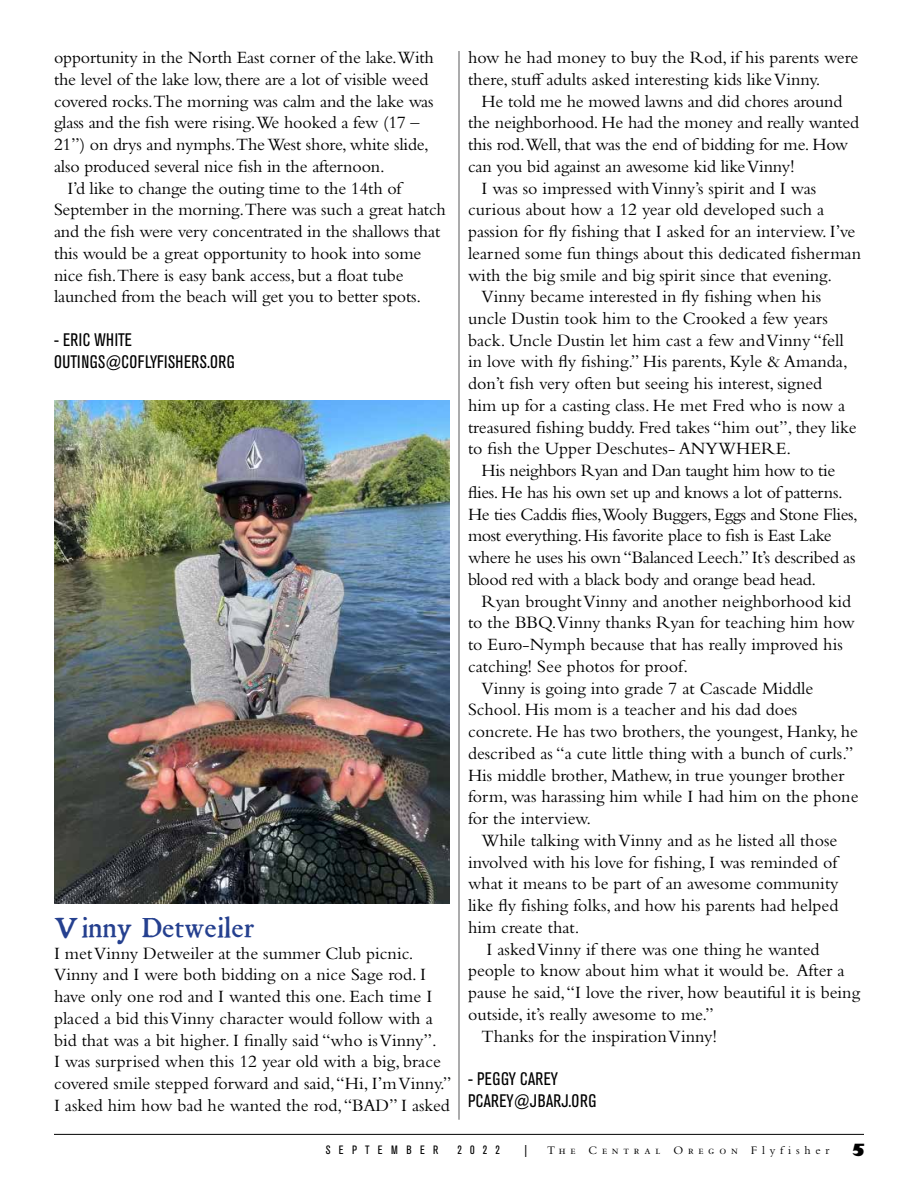
<style>
.page{position:relative;width:918px;height:1188px;background:#fff}
.page>*{position:absolute;margin:0;border:0;box-sizing:border-box;transform-origin:0 0}
.t1{font:27px "Kis Miklos";color:#25408f}
.t2{font:18px/21.8px "Bembo Std";color:#000}
.t3{font:18px "Bembo Std";letter-spacing:-.02em;color:#000}
.t4{font:condensed 18px/21.8px "Akzidenz Grotesk BE";letter-spacing:.02em;color:#000}
.t5{font:18px "Bembo Std";letter-spacing:.03em;color:#000}
.t6{font:18px "Bembo Std";letter-spacing:.02em;color:#000}
.t7{font:18px "Bembo Std";letter-spacing:.09em;color:#000}
.t8{font:800 16.5px "Gill Sans Std";color:#000}
.t9{font:12px "Bembo Std";letter-spacing:.4em;color:#000}
.t10{font:condensed 12px "Akzidenz Grotesk BE";letter-spacing:.7em;color:#000}
</style>
<div class="page">
<hr style="left:54px;top:1134px;width:810px;height:1px;background:#000">
<hr style="left:459px;top:51px;width:1px;height:1069px;background:#58595b">
<img style="left:54px;top:400px;width:396px;height:503px">
<p class="t2" style="left:54px;top:46px;width:381px">opportunity in the North East corner of the lake.With</p>
<p class="t2" style="left:54px;top:68px;width:376px">the level of the lake low, there are a lot of visible weed</p>
<p class="t2" style="left:54px;top:90px;width:381px">covered rocks.The morning was calm and the lake was</p>
<p class="t2" style="left:54px;top:111px;width:367px">glass and the fish were rising.We hooked a few (17 –</p>
<p class="t2" style="left:54px;top:133px;width:376px">21”) on drys and nymphs.The West shore, white slide,</p>
<p class="t2" style="left:54px;top:155px;width:332px">also produced several nice fish in the afternoon.</p>
<p class="t2" style="left:68px;top:177px;width:337px">I’d like to change the outing time to the 14th of</p>
<p class="t2" style="left:54px;top:198px;width:393px">September in the morning.There was such a great hatch</p>
<p class="t2" style="left:54px;top:220px;width:388px">and the fish were very concentrated in the shallows that</p>
<p class="t6" style="left:54px;top:243px;width:369px">this would be a great opportunity to hook into some</p>
<p class="t2" style="left:54px;top:264px;width:351px">nice fish.There is easy bank access, but a float tube</p>
<p class="t2" style="left:54px;top:285px;width:369px">launched from the beach will get you to better spots.</p>
<p class="t4" style="left:54px;top:329px;width:182px">- ERIC WHITE<br>OUTINGS@COFLYFISHERS.ORG</p>
<h1 class="t1" style="left:54px;top:911px;width:202px">Vinny Detweiler</h1>
<p class="t2" style="left:54px;top:942px;width:399px">I met Vinny Detweiler at the summer Club picnic.<br>Vinny and I were both bidding on a nice Sage rod. I have only one rod and I wanted this one. Each time I placed a bid this Vinny character would follow with a bid that was a bit higher. I finally said “who is Vinny”.<br>I was surprised when this 12 year old with a big, brace covered smile stepped forward and said, “Hi, I’m Vinny.” I asked him how bad he wanted the rod, “BAD” I asked</p>
<p class="t2" style="left:468px;top:46px;width:392px">how he had money to buy the Rod, if his parents were there, stuff adults asked interesting kids like Vinny.</p>
<p class="t2" style="left:482px;top:90px;width:362px">He told me he mowed lawns and did chores around</p>
<p class="t2" style="left:468px;top:111px;width:393px">the neighborhood. He had the money and really wanted</p>
<p class="t2" style="left:468px;top:133px;width:382px">this rod.Well, that was the end of bidding for me. How</p>
<p class="t2" style="left:468px;top:155px;width:328px">can you bid against an awesome kid like Vinny!</p>
<p class="t2" style="left:482px;top:177px;width:336px">I was so impressed with Vinny’s spirit and I was</p>
<p class="t2" style="left:468px;top:198px;width:358px">curious about how a 12 year old developed such a</p>
<p class="t2" style="left:468px;top:220px;width:389px">passion for fly fishing that I asked for an interview. I’ve</p>
<p class="t2" style="left:468px;top:242px;width:395px">learned some fun things about this dedicated fisherman</p>
<p class="t2" style="left:468px;top:264px;width:366px">with the big smile and big spirit since that evening.</p>
<p class="t2" style="left:482px;top:285px;width:341px">Vinny became interested in fly fishing when his</p>
<p class="t2" style="left:468px;top:307px;width:362px">uncle Dustin took him to the Crooked a few years</p>
<p class="t2" style="left:468px;top:329px;width:377px">back. Uncle Dustin let him cast a few and Vinny “fell</p>
<p class="t2" style="left:468px;top:351px;width:381px">in love with fly fishing.” His parents, Kyle &amp; Amanda,</p>
<p class="t2" style="left:468px;top:372px;width:356px">don’t fish very often but seeing his interest, signed</p>
<p class="t2" style="left:468px;top:394px;width:379px">him up for a casting class. He met Fred who is now a</p>
<p class="t2" style="left:468px;top:416px;width:390px">treasured fishing buddy. Fred takes “him out”, they like</p>
<p class="t2" style="left:468px;top:438px;width:325px">to fish the Upper Deschutes- ANYWHERE.</p>
<p class="t3" style="left:482px;top:460px;width:355px">His neighbors Ryan and Dan taught him how to tie</p>
<p class="t2" style="left:468px;top:481px;width:376px">flies. He has his own set up and knows a lot of patterns.</p>
<p class="t3" style="left:468px;top:504px;width:391px">He ties Caddis flies,Wooly Buggers, Eggs and Stone Flies,</p>
<p class="t3" style="left:468px;top:525px;width:365px">most everything. His favorite place to fish is East Lake</p>
<p class="t3" style="left:468px;top:547px;width:389px">where he uses his own “Balanced Leech.” It’s described as</p>
<p class="t2" style="left:468px;top:568px;width:350px">blood red with a black body and orange bead head.</p>
<p class="t2" style="left:482px;top:590px;width:371px">Ryan brought Vinny and another neighborhood kid</p>
<p class="t2" style="left:468px;top:612px;width:388px">to the BBQ.Vinny thanks Ryan for teaching him how</p>
<p class="t5" style="left:468px;top:634px;width:376px">to Euro-Nymph because that has really improved his</p>
<p class="t2" style="left:468px;top:655px;width:222px">catching! See photos for proof.</p>
<p class="t2" style="left:482px;top:677px;width:334px">Vinny is going into grade 7 at Cascade Middle</p>
<p class="t2" style="left:468px;top:699px;width:331px">School. His mom is a teacher and his dad does</p>
<p class="t2" style="left:468px;top:720px;width:391px">concrete. He has two brothers, the youngest, Hanky, he</p>
<p class="t2" style="left:468px;top:742px;width:387px">described as “a cute little thing with a bunch of curls.”</p>
<p class="t2" style="left:468px;top:764px;width:378px">His middle brother, Mathew, in true younger brother</p>
<p class="t2" style="left:468px;top:786px;width:392px">form, was harassing him while I had him on the phone</p>
<p class="t2" style="left:468px;top:807px;width:125px">for the interview.</p>
<p class="t2" style="left:482px;top:829px;width:357px">While talking with Vinny and as he listed all those</p>
<p class="t2" style="left:468px;top:851px;width:373px">involved with his love for fishing, I was reminded of</p>
<p class="t7" style="left:468px;top:873px;width:372px">what it means to be part of an awesome community</p>
<p class="t2" style="left:468px;top:894px;width:372px">like fly fishing folks, and how his parents had helped</p>
<p class="t2" style="left:468px;top:916px;width:113px">him create that.</p>
<p class="t2" style="left:487px;top:938px;width:335px">I asked Vinny if there was one thing he wanted</p>
<p class="t2" style="left:468px;top:959px;width:378px">people to know about him what it would be. After a</p>
<p class="t2" style="left:468px;top:981px;width:394px">pause he said, “I love the river, how beautiful it is being</p>
<p class="t2" style="left:468px;top:1003px;width:247px">outside, it’s really awesome to me.”</p>
<p class="t2" style="left:482px;top:1025px;width:237px">Thanks for the inspiration Vinny!</p>
<p class="t4" style="left:468px;top:1068px;width:130px">- PEGGY CAREY<br>PCAREY@JBARJ.ORG</p>
<p class="t10" style="left:326px;top:1143px;width:114px">SEPTEMBER</p>
<p class="t10" style="left:458px;top:1143px;width:44px">2022</p>
<p class="t10" style="left:525px;top:1143px;width:4px">|</p>
<p class="t9" style="left:547px;top:1144px;width:284px">The Central Oregon Flyfisher</p>
<p class="t8" style="left:851px;top:1139px;width:16px">5</p>
</div>
